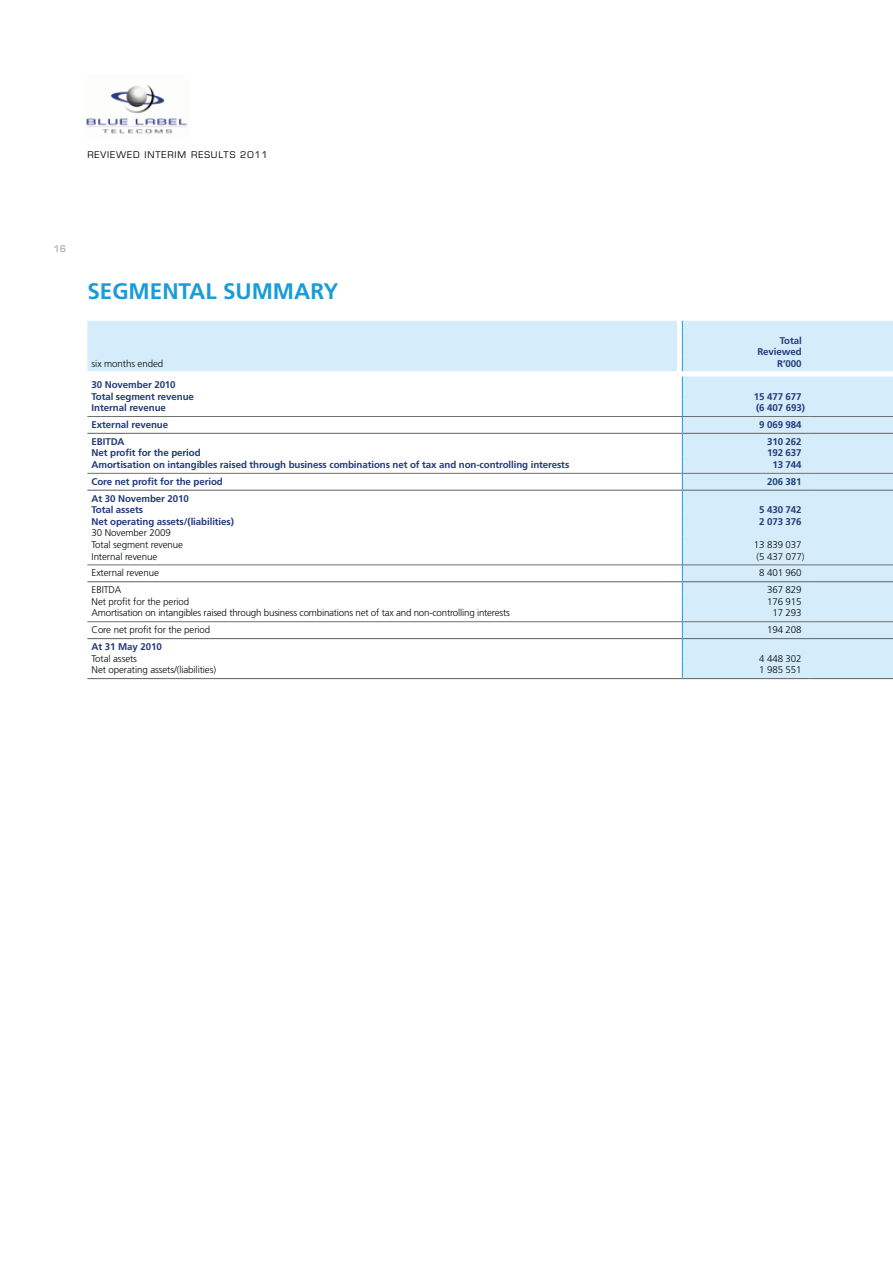
<style>
.page{position:relative;width:893px;height:1263px;background:#fff}
.page>*{position:absolute;margin:0;border:0;box-sizing:border-box;transform-origin:0 0}
.t1{font:700 22.5px "Frutiger LT Std";color:#199cd8}
.t2{font:700 9.75px/11.6px "Frutiger LT Std";letter-spacing:-.01em;color:#243b7b}
.t3{font:300 9.75px/11.6px "Frutiger LT Std";letter-spacing:-.01em;color:#040809}
.t4{font:9px "Eurostile LT Std";letter-spacing:.1em;color:#040809}
.t5{font:600 9px "Eurostile LT Std";color:#b2b3b5}
</style>
<div class="page">
<img style="left:86px;top:85px;width:102px;height:49px">
<svg style="left:87px;top:321px;width:805px;height:357px"></svg>
<hr style="left:87px;top:416px;width:590px;height:1px;background:#707173">
<hr style="left:682px;top:416px;width:128px;height:1px;background:#707173">
<hr style="left:810px;top:416px;width:82px;height:1px;background:#707173">
<hr style="left:87px;top:433px;width:590px;height:1px;background:#707173">
<hr style="left:682px;top:433px;width:128px;height:1px;background:#707173">
<hr style="left:810px;top:433px;width:82px;height:1px;background:#707173">
<hr style="left:87px;top:473px;width:590px;height:1px;background:#707173">
<hr style="left:682px;top:473px;width:128px;height:1px;background:#707173">
<hr style="left:810px;top:473px;width:82px;height:1px;background:#707173">
<hr style="left:87px;top:490px;width:590px;height:1px;background:#707173">
<hr style="left:682px;top:490px;width:128px;height:1px;background:#707173">
<hr style="left:810px;top:490px;width:82px;height:1px;background:#707173">
<hr style="left:87px;top:565px;width:590px;height:1px;background:#707173">
<hr style="left:682px;top:565px;width:128px;height:1px;background:#707173">
<hr style="left:810px;top:565px;width:82px;height:1px;background:#707173">
<hr style="left:87px;top:581px;width:590px;height:1px;background:#707173">
<hr style="left:682px;top:581px;width:128px;height:1px;background:#707173">
<hr style="left:810px;top:581px;width:82px;height:1px;background:#707173">
<hr style="left:87px;top:621px;width:590px;height:1px;background:#707173">
<hr style="left:682px;top:621px;width:128px;height:1px;background:#707173">
<hr style="left:810px;top:621px;width:82px;height:1px;background:#707173">
<hr style="left:87px;top:638px;width:590px;height:1px;background:#707173">
<hr style="left:682px;top:638px;width:128px;height:1px;background:#707173">
<hr style="left:810px;top:638px;width:82px;height:1px;background:#707173">
<hr style="left:87px;top:678px;width:590px;height:1px;background:#707173">
<hr style="left:682px;top:678px;width:128px;height:1px;background:#707173">
<hr style="left:810px;top:678px;width:82px;height:1px;background:#707173">
<svg style="left:682px;top:321px;width:1px;height:50px"></svg>
<svg style="left:677px;top:377px;width:6px;height:302px"></svg>
<p class="t4" style="left:87px;top:149px;width:182px">REVIEWED INTERIM RESULTS 2011</p>
<p class="t5" style="left:53px;top:243px;width:14px">16</p>
<h1 class="t1" style="left:87px;top:282px;width:252px">SEGMENTAL SUMMARY</h1>
<p class="t2" style="left:757px;top:335px;width:46px;text-align:right">Total<br>Reviewed</p>
<p class="t3" style="left:92px;top:358px;width:73px">six months ended</p>
<p class="t2" style="left:777px;top:358px;width:26px">R’000</p>
<p class="t2" style="left:92px;top:379px;width:104px">30 November 2010<br>Total segment revenue</p>
<p class="t2" style="left:754px;top:391px;width:49px">15 477 677</p>
<p class="t2" style="left:92px;top:403px;width:76px">Internal revenue</p>
<p class="t2" style="left:756px;top:403px;width:50px">(6 407 693)</p>
<p class="t2" style="left:92px;top:419px;width:78px">External revenue</p>
<p class="t2" style="left:759px;top:419px;width:44px">9 069 984</p>
<p class="t2" style="left:92px;top:436px;width:35px">EBITDA</p>
<p class="t2" style="left:767px;top:436px;width:36px">310 262</p>
<p class="t2" style="left:92px;top:448px;width:111px">Net profit for the period</p>
<p class="t2" style="left:767px;top:448px;width:36px">192 637</p>
<p class="t2" style="left:92px;top:459px;width:479px">Amortisation on intangibles raised through business combinations net of tax and non-controlling interests</p>
<p class="t2" style="left:772px;top:459px;width:31px">13 744</p>
<p class="t2" style="left:92px;top:476px;width:133px">Core net profit for the period</p>
<p class="t2" style="left:767px;top:476px;width:36px">206 381</p>
<p class="t2" style="left:92px;top:493px;width:99px">At 30 November 2010<br>Total assets</p>
<p class="t2" style="left:759px;top:505px;width:44px">5 430 742</p>
<p class="t2" style="left:92px;top:516px;width:144px">Net operating assets/(liabilities)</p>
<p class="t2" style="left:759px;top:516px;width:44px">2 073 376</p>
<p class="t3" style="left:92px;top:528px;width:93px">30 November 2009<br>Total segment revenue</p>
<p class="t3" style="left:754px;top:539px;width:49px">13 839 037</p>
<p class="t3" style="left:92px;top:551px;width:67px">Internal revenue</p>
<p class="t3" style="left:756px;top:551px;width:49px">(5 437 077)</p>
<p class="t3" style="left:92px;top:568px;width:69px">External revenue</p>
<p class="t3" style="left:759px;top:568px;width:44px">8 401 960</p>
<p class="t3" style="left:92px;top:585px;width:31px">EBITDA</p>
<p class="t3" style="left:767px;top:585px;width:36px">367 829</p>
<p class="t3" style="left:92px;top:596px;width:99px">Net profit for the period</p>
<p class="t3" style="left:767px;top:596px;width:36px">176 915</p>
<p class="t3" style="left:92px;top:608px;width:420px">Amortisation on intangibles raised through business combinations net of tax and non-controlling interests</p>
<p class="t3" style="left:772px;top:608px;width:31px">17 293</p>
<p class="t3" style="left:92px;top:625px;width:120px">Core net profit for the period</p>
<p class="t3" style="left:767px;top:625px;width:36px">194 208</p>
<p class="t2" style="left:92px;top:641px;width:72px">At 31 May 2010</p>
<p class="t3" style="left:92px;top:653px;width:47px">Total assets</p>
<p class="t3" style="left:759px;top:653px;width:44px">4 448 302</p>
<p class="t3" style="left:92px;top:665px;width:126px">Net operating assets/(liabilities)</p>
<p class="t3" style="left:759px;top:665px;width:44px">1 985 551</p>
</div>
